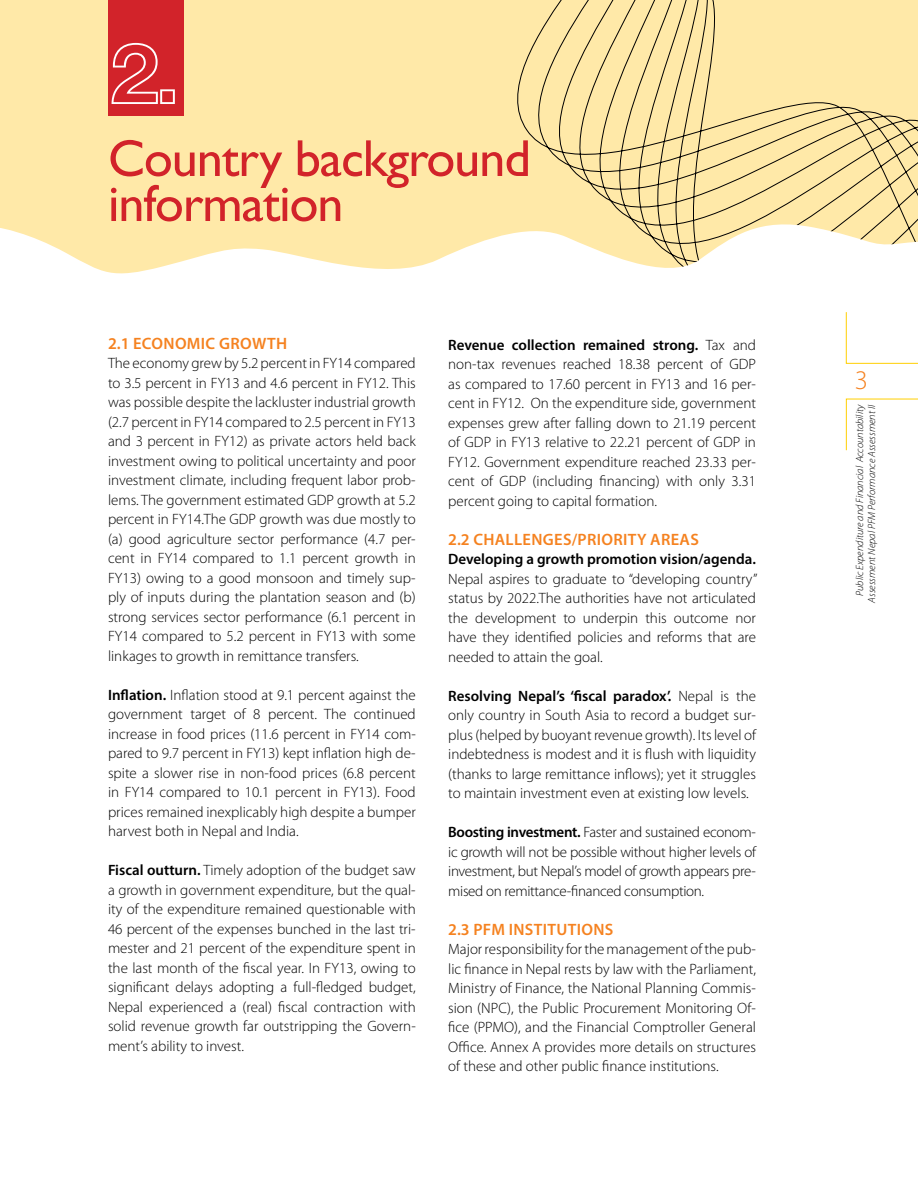
<style>
.page{position:relative;width:918px;height:1188px;background:#fff}
.page>*{position:absolute;margin:0;border:0;box-sizing:border-box;transform-origin:0 0}
.t1{font:86.25px "Helvetica Neue Bold Outline";color:#fff}
.t2{font:52.2px/45px "Gill Sans";letter-spacing:-.02em;color:#d2232a}
.t3{font:300 27px "Myriad Pro";color:#f58220}
.t4{font:600 16.5px "Myriad Pro";letter-spacing:.02em;color:#f58220}
.t5{font:300 15px/19.5px "Myriad Pro";color:#000;text-align:justify}
.t6{font:600 15px "Myriad Pro";color:#000}
.t7{font:italic 300 10.5px/12px "Myriad Pro";color:#000;text-align:right}
.s1{font-weight:600}
</style>
<div class="page">
<div style="left:0;top:0;width:420px;height:274px;background:#ffe9a8"></div>
<svg style="left:420px;top:0;width:498px;height:268px"></svg>
<div style="left:108px;top:0;width:75px;height:116px;background:#d2232a"></div>
<svg style="left:846px;top:312px;width:72px;height:52px"></svg>
<svg style="left:846px;top:398px;width:72px;height:53px"></svg>
<h1 class="t1" style="left:108px;top:18px;width:75px">2.</h1>
<h2 class="t2" style="left:108px;top:136px;width:424px">Country background information</h2>
<p class="t4" style="left:108px;top:333px;width:181px">2.1 Economic Growth</p>
<p class="t5" style="left:108px;top:354px;width:309px">The economy grew by 5.2 percent in FY14 compared to 3.5 percent in FY13 and 4.6 percent in FY12. This was possible despite the lackluster industrial growth (2.7 percent in FY14 compared to 2.5 percent in FY13 and 3 percent in FY12) as private actors held back investment owing to political uncertainty and poor investment climate, including frequent labor prob&shy;lems. The government estimated GDP growth at 5.2 percent in FY14.The GDP growth was due mostly to (a) good agriculture sector performance (4.7 per&shy;cent in FY14 compared to 1.1 percent growth in FY13) owing to a good monsoon and timely sup&shy;ply of inputs during the plantation season and (b) strong services sector performance (6.1 percent in FY14 compared to 5.2 percent in FY13 with some linkages to growth in remittance transfers.</p>
<p class="t5" style="left:108px;top:685px;width:309px"><span class="s1">Inflation.</span> I nflation stood at 9.1 percent against the government target of 8 percent. The continued increase in food prices (11.6 percent in FY14 com&shy;pared to 9.7 percent in FY13) kept inflation high de&shy;spite a slower rise in non-food prices (6.8 percent in FY14 compared to 10.1 percent in FY13). Food prices remained inexplicably high despite a bumper harvest both in Nepal and I ndia.</p>
<p class="t5" style="left:108px;top:861px;width:309px"><span class="s1">Fiscal outturn.</span> Timely adoption of the budget saw a growth in government expenditure, but the qual&shy;ity of the expenditure remained questionable with 46 percent of the expenses bunched in the last tri&shy;mester and 21 percent of the expenditure spent in the last month of the fiscal year. I n FY13, owing to significant delays adopting a full-fledged budget, Nepal experienced a (real) fiscal contraction with solid revenue growth far outstripping the Govern&shy;ment’s ability to invest.</p>
<p class="t5" style="left:448px;top:335px;width:309px"><span class="s1">Revenue collection remained strong.</span> Tax and non-tax revenues reached 18.38 percent of GDP as compared to 17.60 percent in FY13 and 16 per&shy;cent in FY12. On the expenditure side, government expenses grew after falling down to 21.19 percent of GDP in FY13 relative to 22.21 percent of GDP in FY12. Government expenditure reached 23.33 per&shy;cent of GDP (including financing) with only 3.31 percent going to capital formation.</p>
<p class="t4" style="left:448px;top:529px;width:252px">2.2 Challenges/Priority areas</p>
<p class="t6" style="left:448px;top:550px;width:309px">Developing a growth promotion vision/agenda.</p>
<p class="t5" style="left:448px;top:569px;width:311px">Nepal aspires to graduate to “developing country” status by 2022.The authorities have not articulated the development to underpin this outcome nor have they identified policies and reforms that are needed to attain the goal.</p>
<p class="t5" style="left:448px;top:686px;width:309px"><span class="s1">Resolving Nepal’s ‘fiscal paradox’.</span> Nepal is the only country in South Asia to record a budget sur&shy;plus (helped by buoyant revenue growth). Its level of indebtedness is modest and it is flush with liquidity (thanks to large remittance inflows); yet it struggles to maintain investment even at existing low levels.</p>
<p class="t5" style="left:448px;top:823px;width:309px"><span class="s1">Boosting investment.</span> Faster and sustained econom&shy;ic growth will not be possible without higher levels of investment, but Nepal’s model of growth appears pre&shy;mised on remittance-financed consumption.</p>
<p class="t4" style="left:448px;top:919px;width:167px">2.3 PFM Institutions</p>
<p class="t5" style="left:448px;top:940px;width:309px">Major responsibility for the management of the pub&shy;lic finance in Nepal rests by law with the Parliament, Ministry of Finance, the National Planning Commis&shy;sion (NPC), the Public Procurement Monitoring Of&shy;fice (PPMO), and the Financial Comptroller General Office. Annex A provides more details on structures of these and other public finance institutions.</p>
<h3 class="t3" style="left:855px;top:365px;width:15px">3</h3>
<p class="t7" style="left:854px;top:603px;width:200px;rotate:-90deg">Public Expenditure and Financial Accountability<br>Assessment Nepal PFM Performance Assessment II</p>
</div>
